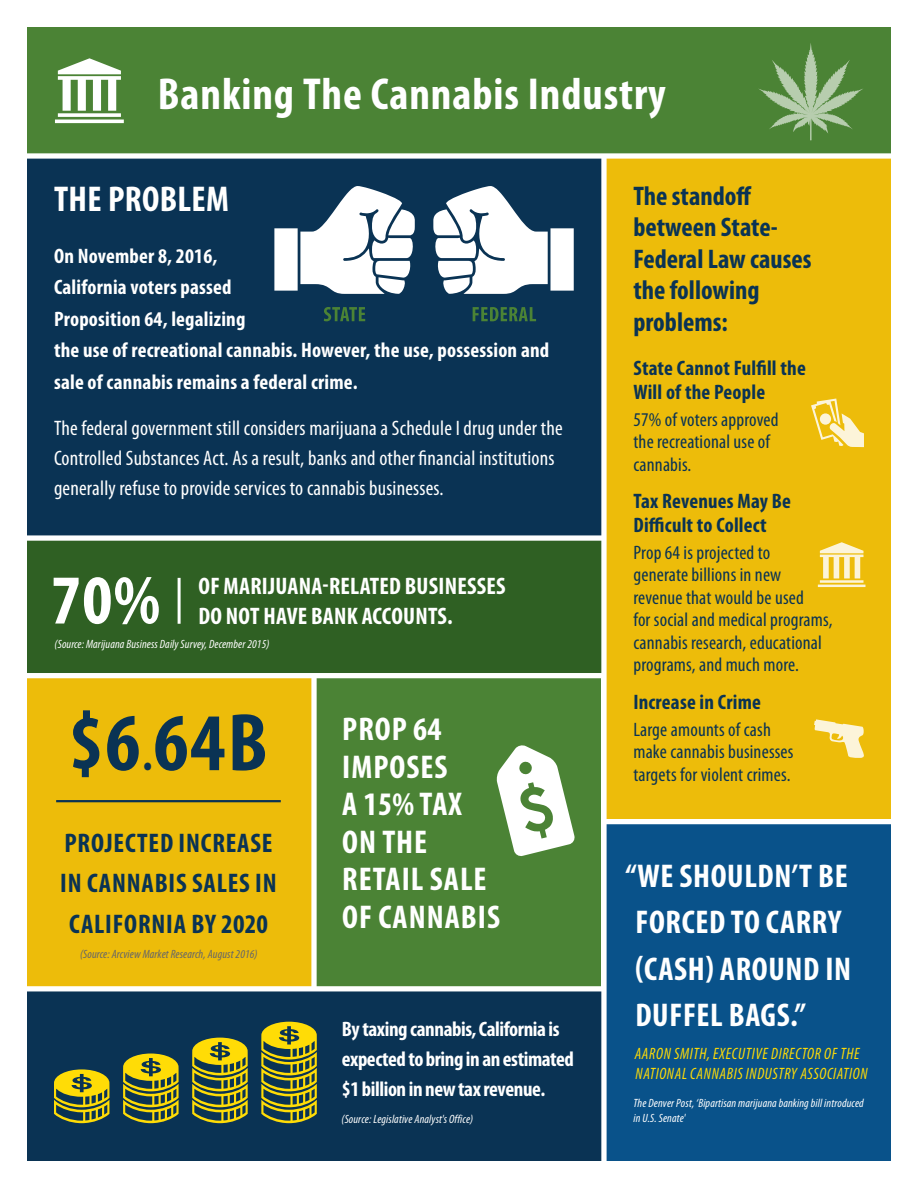
<style>
.page{position:relative;width:918px;height:1188px;background:#fff}
.page>*{position:absolute;margin:0;border:0;box-sizing:border-box;transform-origin:0 0}
.t1{font:700 condensed 82.5px "Myriad Pro";color:#0a3354}
.t2{font:700 condensed 70.5px "Myriad Pro";color:#fff}
.t3{font:700 condensed 45px "Myriad Pro";letter-spacing:.02em;color:#fff}
.t4{font:700 condensed 36px "Myriad Pro";letter-spacing:.01em;color:#fff}
.subhead_1_appendix_f{font:700 condensed 33px/37.5px "Myriad Pro";letter-spacing:.02em;color:#fff}
.t5{font:700 condensed 27px/31.5px "Myriad Pro";letter-spacing:.005em;color:#0a3354}
.t6{font:700 condensed 27px/40.5px "Myriad Pro";letter-spacing:.03em;color:#0a3354;text-align:center}
.t7{font:700 condensed 24px/30px "Myriad Pro";letter-spacing:.01em;color:#fff}
.t8{font:condensed 21px/30px "Myriad Pro";letter-spacing:.01em;color:#fff}
.t9{font:700 condensed 21px/31.5px "Myriad Pro";letter-spacing:.01em;color:#fff}
.t10{font:700 condensed 21px/24px "Myriad Pro";letter-spacing:.01em;color:#0a3354}
.t11{font:700 condensed 21px/30px "Myriad Pro";letter-spacing:-.02em;color:#fff}
.t12{font:condensed 19.5px/22.5px "Myriad Pro";letter-spacing:.01em;color:#0a3354}
.subhead_1_appendix_f-2{font:italic condensed 16.5px/19.5px "Myriad Pro";letter-spacing:.04em;color:#ffdc06;scale:.95 1}
.subhead_1_appendix_f-3{font:italic condensed 12px/15px "Myriad Pro";letter-spacing:.01em;color:#fff}
.t13{font:italic condensed 12px "Myriad Pro";letter-spacing:.01em;color:#646569}
.s1{font-size:45px}
</style>
<div class="page">
<div style="left:27px;top:678px;width:284px;height:309px;background:#edbc0a"></div>
<div style="left:27px;top:988px;width:575px;height:173px;background:#0a3354"></div>
<div style="left:317px;top:678px;width:284px;height:309px;background:#4b8335"></div>
<div style="left:607px;top:822px;width:284px;height:339px;background:#09528a"></div>
<div style="left:607px;top:157px;width:284px;height:663px;background:#edbc0a"></div>
<div style="left:27px;top:27px;width:864px;height:127px;background:#4b8335"></div>
<div style="left:27px;top:158px;width:574px;height:378px;background:#0a3354"></div>
<div style="left:21px;top:153px;width:879px;height:6px;background:#fff"></div>
<hr style="left:56px;top:800px;width:225px;height:2px;background:#0a3354">
<div style="left:27px;top:540px;width:576px;height:134px;background:#2f6023"></div>
<div style="left:605px;top:819px;width:289px;height:5px;background:#fff"></div>
<div style="left:27px;top:673px;width:577px;height:5px;background:#fff"></div>
<div style="left:27px;top:986px;width:578px;height:5px;background:#fff"></div>
<div style="left:27px;top:535px;width:577px;height:6px;background:#fff"></div>
<svg style="left:54px;top:1069px;width:55px;height:54px"></svg>
<svg style="left:123px;top:1054px;width:56px;height:69px"></svg>
<svg style="left:192px;top:1038px;width:56px;height:85px"></svg>
<svg style="left:261px;top:1022px;width:56px;height:101px"></svg>
<svg style="left:496px;top:745px;width:79px;height:111px"></svg>
<div style="left:601px;top:156px;width:6px;height:1021px;background:#fff"></div>
<svg style="left:758px;top:43px;width:105px;height:97px"></svg>
<hr style="left:178px;top:578px;width:3px;height:46px;background:#fff">
<svg style="left:55px;top:58px;width:69px;height:65px"></svg>
<svg style="left:433px;top:186px;width:141px;height:108px"></svg>
<svg style="left:274px;top:186px;width:141px;height:108px"></svg>
<svg style="left:814px;top:719px;width:50px;height:39px"></svg>
<svg style="left:818px;top:542px;width:47px;height:45px"></svg>
<svg style="left:811px;top:399px;width:53px;height:48px"></svg>
<svg style="left:820px;top:413px;width:11px;height:12px"></svg>
<svg style="left:324px;top:307px;width:41px;height:14px"></svg>
<svg style="left:473px;top:307px;width:63px;height:14px"></svg>
<p class="t3" style="left:158px;top:66px;width:509px">Banking The Cannabis Industry</p>
<p class="t4" style="left:54px;top:177px;width:177px">THE PROBLEM</p>
<p class="t9" style="left:54px;top:240px;width:497px">On November 8, 2016,<br>California voters passed<br>Proposition 64, legalizing<br>the use of recreational cannabis. However, the use, possession and sale of cannabis remains a federal crime.</p>
<p class="t8" style="left:54px;top:413px;width:510px">The federal government still considers marijuana a Schedule I drug under the<br>Controlled Substances Act. As a result, banks and other financial institutions generally refuse to provide services to cannabis businesses.</p>
<p class="t2" style="left:51px;top:556px;width:111px">70%</p>
<p class="t7" style="left:199px;top:570px;width:309px">OF MARIJUANA-RELATED BUSINESSES<br>DO NOT HAVE BANK ACCOUNTS.</p>
<p class="subhead_1_appendix_f-3" style="left:55px;top:636px;width:216px">(Source: Marijuana Business Daily Survey, December 2015)</p>
<p class="t1" style="left:68px;top:691px;width:201px">$6<span class="s1">.</span>64B</p>
<p class="t6" style="left:60px;top:822px;width:218px">PROJECTED INCREASE<br>IN CANNABIS SALES IN<br>CALIFORNIA BY 2020</p>
<p class="t13" style="left:80px;top:947px;width:179px">(Source: Arcview Market Research, August 2016)</p>
<p class="subhead_1_appendix_f" style="left:342px;top:710px;width:159px">PROP 64<br>IMPOSES<br>A 15% TAX<br>ON THE<br>RETAIL SALE<br>OF CANNABIS</p>
<p class="t11" style="left:342px;top:1013px;width:233px">By taxing cannabis, California is expected to bring in an estimated $1 billion in new tax revenue.</p>
<p class="subhead_1_appendix_f-3" style="left:342px;top:1111px;width:133px">(Source: Legislative Analyst's Office)</p>
<p class="t5" style="left:633px;top:179px;width:180px">The standoff between State-<br>Federal Law causes the following problems:</p>
<p class="t10" style="left:633px;top:355px;width:174px">State Cannot Fulfill the<br>Will of the People</p>
<p class="t12" style="left:633px;top:408px;width:147px">57% of voters approved the recreational use of cannabis.</p>
<p class="t10" style="left:633px;top:489px;width:159px">Tax Revenues May Be<br>Difficult to Collect</p>
<p class="t12" style="left:633px;top:541px;width:201px">Prop 64 is projected to<br>generate billions in new revenue that would be used<br>for social and medical programs, cannabis research, educational programs, and much more.</p>
<p class="t10" style="left:633px;top:690px;width:129px">Increase in Crime</p>
<p class="t12" style="left:633px;top:718px;width:162px">Large amounts of cash make cannabis businesses targets for violent crimes.</p>
<p class="subhead_1_appendix_f" style="left:625px;top:856px;width:224px">“WE SHOULDN’T BE</p>
<p class="subhead_1_appendix_f" style="left:635px;top:898px;width:218px;line-height:46.5px">FORCED TO CARRY (CASH) AROUND IN<br>DUFFEL BAGS.”</p>
<p class="subhead_1_appendix_f-2" style="left:635px;top:1044px;width:246px">AARON SMITH, EXECUTIVE DIRECTOR OF THE<br>NATIONAL CANNABIS INDUSTRY ASSOCIATION</p>
<p class="subhead_1_appendix_f-3" style="left:633px;top:1095px;width:232px">The Denver Post, ‘Bipartisan marijuana banking bill introduced in U.S. Senate'</p>
</div>
